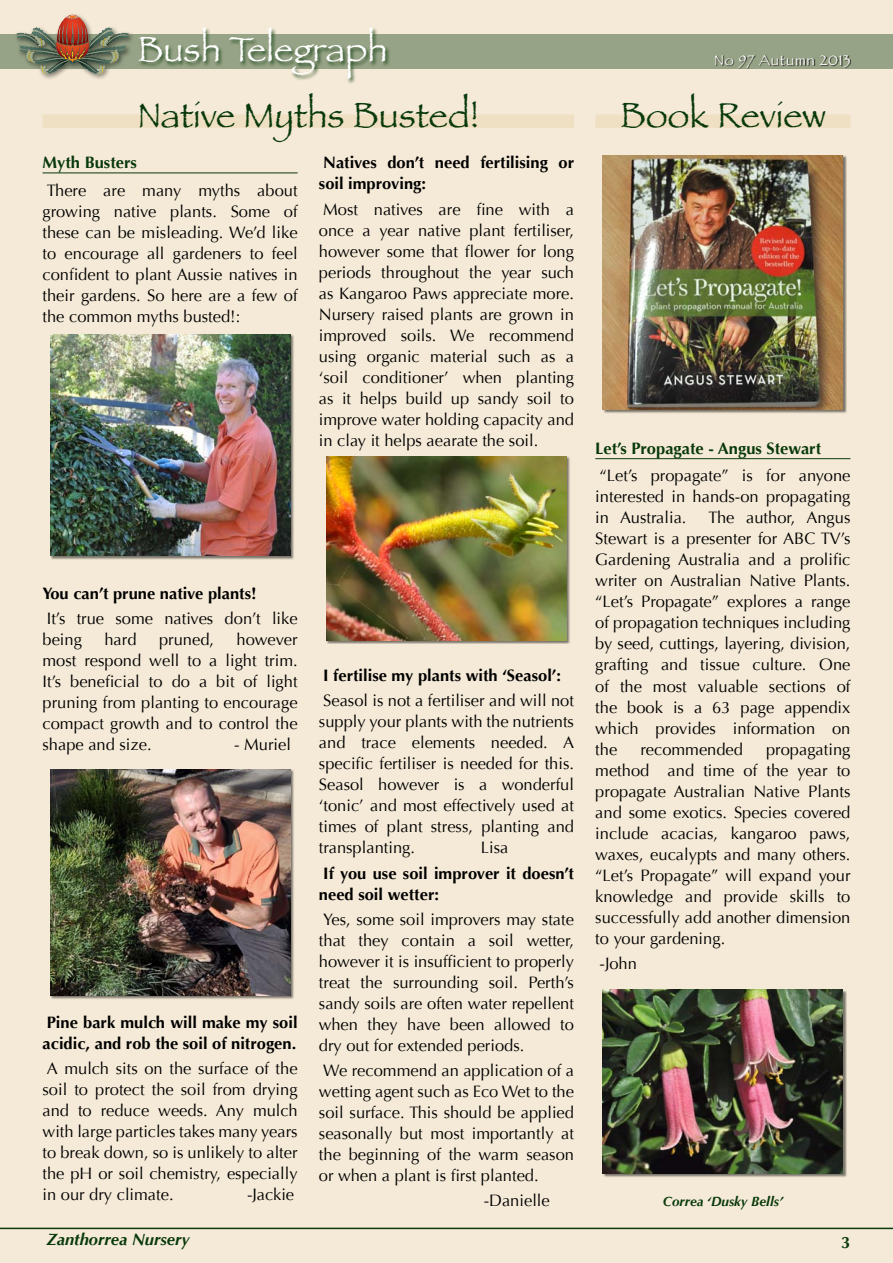
<style>
.page{position:relative;width:893px;height:1263px;background:#f5ead7}
.page>*{position:absolute;margin:0;border:0;box-sizing:border-box;transform-origin:0 0}
.t1{font:36px "Papyrus";color:#08390b}
.t2{font:36px "Papyrus";color:#fff}
.t3{font:16.5px/21px "Optima";color:#000;text-align:justify}
.t4{font:700 16.5px/21px "Optima";color:#000}
.t5{font:700 16.5px "Optima";color:#08390b}
.t6{font:italic 700 16.5px "Optima";color:#08390b}
.t7{font:15px "Papyrus";letter-spacing:.05em;color:#fff}
.t8{font:italic 700 13.5px "Optima";color:#08390b}
</style>
<div class="page">
<hr style="left:43px;top:173px;width:255px;height:1px;background:#08390b">
<hr style="left:595px;top:458px;width:255px;height:1px;background:#08390b">
<div style="left:0;top:34px;width:893px;height:34px;background:#97a386"></div>
<hr style="left:0;top:1228px;width:893px;height:1px;background:#08390b">
<div style="left:43px;top:114px;width:531px;height:14px;background:#f0e0c3"></div>
<div style="left:595px;top:114px;width:255px;height:14px;background:#f0e0c3"></div>
<div style="left:137px;top:27px;width:254px;height:58px;background:#08390b;opacity:.75"></div>
<div style="left:715px;top:55px;width:136px;height:14px;background:#000;opacity:.75"></div>
<div style="left:14px;top:12px;width:121px;height:69px;background:#000;opacity:.5"></div>
<img style="left:16px;top:15px;width:113px;height:59px">
<div style="left:603px;top:155px;width:244px;height:258px;background:#000;opacity:.5"></div>
<img style="left:603px;top:155px;width:240px;height:255px">
<div style="left:50px;top:334px;width:244px;height:225px;background:#000;opacity:.5"></div>
<img style="left:50px;top:334px;width:240px;height:222px">
<div style="left:326px;top:456px;width:245px;height:188px;background:#000;opacity:.5"></div>
<img style="left:326px;top:456px;width:241px;height:184px">
<div style="left:50px;top:769px;width:244px;height:231px;background:#000;opacity:.5"></div>
<img style="left:50px;top:769px;width:240px;height:227px">
<div style="left:603px;top:990px;width:244px;height:187px;background:#000;opacity:.5"></div>
<img style="left:603px;top:990px;width:240px;height:184px">
<h1 class="t2" style="left:137px;top:27px;width:252px">Bush Telegraph</h1>
<p class="t7" style="left:714px;top:51px;width:138px">No 97 Autumn 2013</p>
<h1 class="t1" style="left:137px;top:93px;width:343px">Native Myths Busted!</h1>
<h1 class="t1" style="left:620px;top:93px;width:207px">Book Review</h1>
<p class="t5" style="left:43px;top:156px;width:96px">Myth Busters</p>
<p class="t3" style="left:43px;top:181px;width:257px">There are many myths about growing native plants. Some of these can be misleading. We’d like to encourage all gardeners to feel confident to plant Aussie natives in their gardens. So here are a few of the common myths busted!:</p>
<p class="t4" style="left:319px;top:154px;width:257px">Natives don’t need fertilising or soil improving:</p>
<p class="t3" style="left:319px;top:199px;width:257px">Most natives are fine with a once a year native plant fertiliser, however some that flower for long periods throughout the year such as Kangaroo Paws appreciate more.<br>Nursery raised plants are grown in improved soils. We recommend using organic material such as a ‘soil conditioner’ when planting as it helps build up sandy soil to improve water holding capacity and in clay it helps aearate the soil.</p>
<p class="t4" style="left:43px;top:584px;width:216px">You can’t prune native plants!</p>
<p class="t3" style="left:43px;top:610px;width:257px">It’s true some natives don’t like being</p>
<p class="t3" style="left:43px;top:631px;width:257px;text-indent:194px">however most respond well to a light trim.<br>It’s beneficial to do a bit of light pruning from planting to encourage compact growth and to control the shape and size.</p>
<p class="t3" style="left:104px;top:631px;width:34px">hard</p>
<p class="t3" style="left:159px;top:631px;width:57px">pruned,</p>
<p class="t3" style="left:234px;top:736px;width:58px">- Muriel</p>
<p class="t4" style="left:43px;top:1013px;width:257px">Pine bark mulch will make my soil acidic, and rob the soil of nitrogen.</p>
<p class="t3" style="left:43px;top:1059px;width:257px">A mulch sits on the surface of the soil to protect the soil from drying and to reduce weeds. Any mulch with large particles takes many years to break down, so is unlikely to alter the pH or soil chemistry, especially in our dry climate.</p>
<p class="t3" style="left:247px;top:1185px;width:49px">-Jackie</p>
<p class="t4" style="left:323px;top:666px;width:239px">I fertilise my plants with ‘Seasol’:</p>
<p class="t3" style="left:319px;top:692px;width:257px">Seasol is not a fertiliser and will not supply your plants with the nutrients and trace elements needed. A specific fertiliser is needed for this.<br>Seasol however is a wonderful ‘tonic’ and most effectively used at times of plant stress, planting and transplanting.</p>
<p class="t3" style="left:481px;top:839px;width:29px">Lisa</p>
<p class="t4" style="left:319px;top:864px;width:257px">If you use soil improver it doesn’t need soil wetter:</p>
<p class="t3" style="left:319px;top:910px;width:257px">Yes, some soil improvers may state that they contain a soil wetter, however it is insufficient to properly treat the surrounding soil. Perth’s sandy soils are often water repellent when they have been allowed to dry out for extended periods.</p>
<p class="t3" style="left:319px;top:1061px;width:257px">We recommend an application of a wetting agent such as Eco Wet to the soil surface. This should be applied seasonally but most importantly at the beginning of the warm season or when a plant is first planted.</p>
<p class="t3" style="left:484px;top:1192px;width:68px">-Danielle</p>
<p class="t5" style="left:595px;top:442px;width:227px">Let’s Propagate - Angus Stewart</p>
<p class="t3" style="left:595px;top:467px;width:257px">“Let’s propagate” is for anyone interested in hands-on propagating in Australia.</p>
<p class="t3" style="left:595px;top:509px;width:257px;text-indent:113px">The author, Angus Stewart is a presenter for ABC TV’s Gardening Australia and a prolific writer on Australian Native Plants. “Let’s Propagate” explores a range of propagation techniques including by seed, cuttings, layering, division, grafting and tissue culture. One of the most valuable sections of the book is a 63 page appendix which provides information on the</p>
<p class="t3" style="left:640px;top:740px;width:104px">recommended</p>
<p class="t3" style="left:595px;top:740px;width:257px;text-indent:171px">propagating method and time of the year to propagate Australian Native Plants and some exotics. Species covered include acacias, kangaroo paws, waxes, eucalypts and many others. “Let’s Propagate” will expand your knowledge and provide skills to successfully add another dimension to your gardening.</p>
<p class="t3" style="left:600px;top:954px;width:39px">-John</p>
<p class="t8" style="left:663px;top:1196px;width:121px">Correa ‘Dusky Bells’</p>
<p class="t6" style="left:47px;top:1232px;width:145px">Zanthorrea Nursery</p>
<p class="t5" style="left:841px;top:1236px;width:11px">3</p>
</div>
